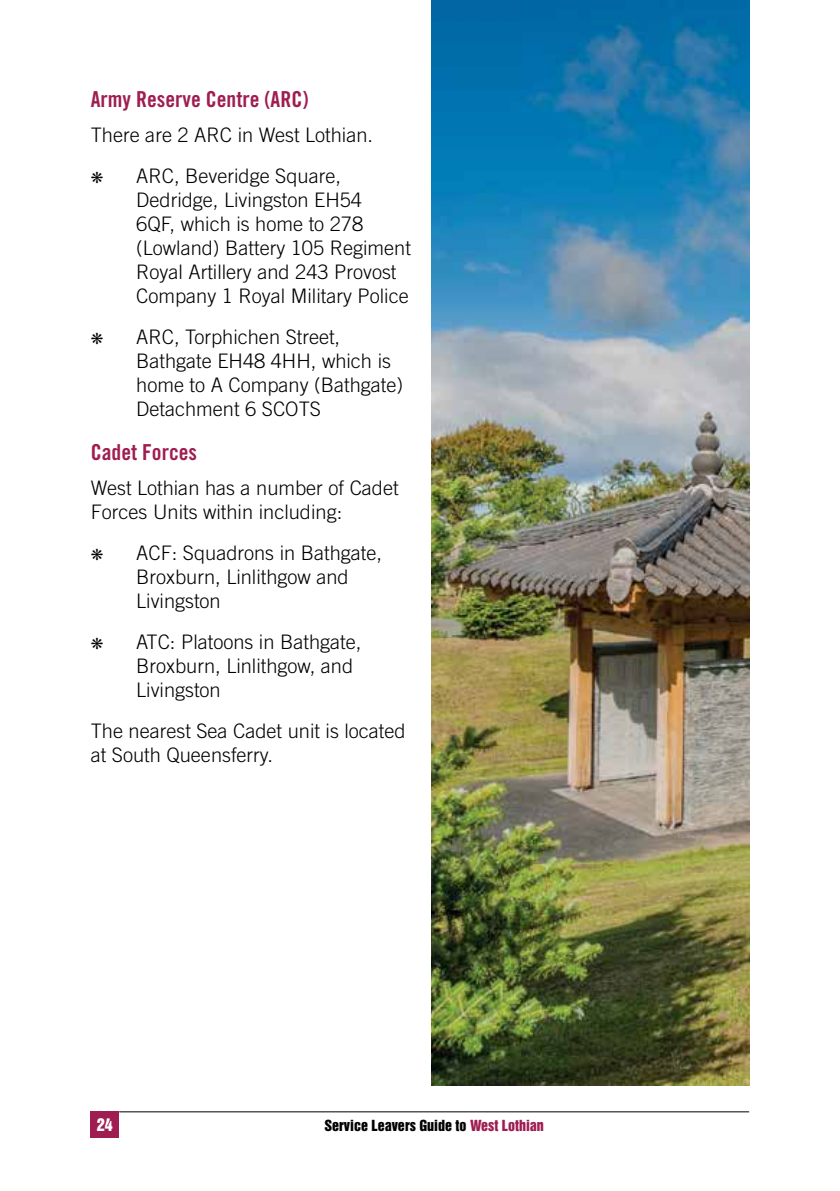
<style>
.page{position:relative;width:840px;height:1191px;background:#fff}
.page>*{position:absolute;margin:0;border:0;box-sizing:border-box;transform-origin:0 0}
.t1{font:22px "Trade Gothic LT Std Bd Cn 20";color:#9f1d51}
.t2{font:300 20px/24px "Trade Gothic LT Std";color:#000}
.t3{font:16px "Helvetica Inserat LT Std";color:#fff}
.t4{font:14px "Helvetica Inserat LT Std";color:#000}
.s1{color:#9f1d51}
</style>
<div class="page">
<div style="left:91px;top:1111px;width:28px;height:27px;background:#9f1d51"></div>
<hr style="left:119px;top:1111px;width:629px;height:1px;background:#000">
<img style="left:431px;top:0;width:317px;height:1085px">
<p class="t1" style="left:91px;top:85px;width:219px">Army Reserve Centre (ARC)</p>
<p class="t2" style="left:91px;top:123px;width:283px">There are 2 ARC in West Lothian.</p>
<p class="t2" style="left:136px;top:164px;width:276px">ARC, Beveridge Square,<br>Dedridge, Livingston EH54<br>6QF, which is home to 278 (Lowland) Battery 105 Regiment<br>Royal Artillery and 243 Provost<br>Company 1 Royal Military Police</p>
<p class="t2" style="left:136px;top:325px;width:268px">ARC, Torphichen Street,<br>Bathgate EH48 4HH, which is home to A Company (Bathgate)<br>Detachment 6 SCOTS</p>
<p class="t1" style="left:91px;top:438px;width:108px">Cadet Forces</p>
<p class="t2" style="left:91px;top:475px;width:309px">West Lothian has a number of Cadet<br>Forces Units within including:</p>
<p class="t2" style="left:136px;top:540px;width:247px">ACF: Squadrons in Bathgate,<br>Broxburn, Linlithgow and<br>Livingston</p>
<p class="t2" style="left:136px;top:629px;width:226px">ATC: Platoons in Bathgate,<br>Broxburn, Linlithgow, and<br>Livingston</p>
<p class="t2" style="left:91px;top:718px;width:316px">The nearest Sea Cadet unit is located at South Queensferry.</p>
<p class="t3" style="left:97px;top:1115px;width:17px">24</p>
<p class="t4" style="left:324px;top:1116px;width:221px">Service Leavers Guide to <span class="s1">West Lothian</span></p>
</div>
